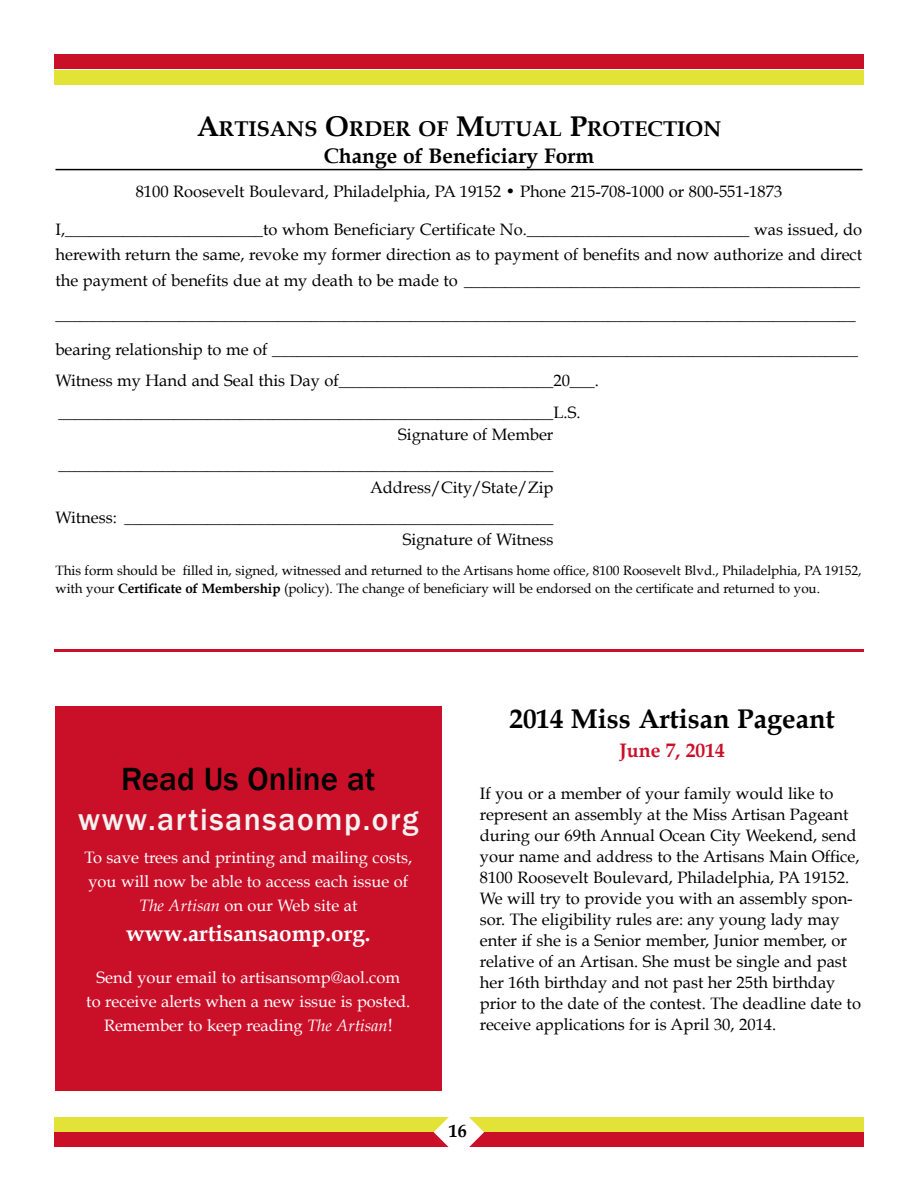
<style>
.page{position:relative;width:918px;height:1188px;background:#fff}
.page>*{position:absolute;margin:0;border:0;box-sizing:border-box;transform-origin:0 0}
.t1{font:500 33px "Franklin Gothic";color:#000}
.t2{font:500 31.5px "Franklin Gothic";letter-spacing:.05em;color:#f2f2f2}
.t3{font:700 27px "Book Antiqua";color:#000}
.t4{font:700 22.5px "Book Antiqua";color:#fff}
.t5{font:700 21.3px "Book Antiqua";color:#000}
.t6{font:700 21px "Book Antiqua";color:#000}
.t7{font:700 19.5px "Book Antiqua";color:#ca1029}
.t8{font:700 18px "Book Antiqua";color:#000}
.t9{font:16.5px/21px "Book Antiqua";color:#000}
.t10{font:16.5px/24px "Book Antiqua";color:#fff;text-align:center}
.t11{font:13.5px/18px "Book Antiqua";letter-spacing:-.005em;color:#000}
.s1{font-size:28.5px}
.s2{font-weight:700}
.s3{font-style:italic}
.s4{font-size:18px}
</style>
<div class="page">
<div style="left:54px;top:1117px;width:810px;height:15px;background:#e3e236"></div>
<div style="left:54px;top:1132px;width:810px;height:16px;background:#ca1029"></div>
<div style="left:54px;top:54px;width:810px;height:15px;background:#ca1029"></div>
<div style="left:54px;top:70px;width:810px;height:15px;background:#e3e236"></div>
<svg style="left:434px;top:1117px;width:50px;height:31px"></svg>
<div style="left:55px;top:706px;width:386px;height:385px;background:#ca1029"></div>
<hr style="left:54px;top:649px;width:810px;height:3px;background:#ca1029">
<hr style="left:56px;top:169px;width:806px;height:1px;background:#000">
<p class="t5" style="left:197px;top:116px;width:526px"><span class="s1">A</span>RTISANS <span class="s1">O</span>RDER OF <span class="s1">M</span>UTUAL <span class="s1">P</span>ROTECTION</p>
<p class="t6" style="left:324px;top:144px;width:272px">Change of Beneficiary Form</p>
<p class="t9" style="left:136px;top:182px;width:648px">8100 Roosevelt Boulevard, Philadelphia, PA 19152 • Phone 215-708-1000 or 800-551-1873</p>
<p class="t9" style="left:56px;top:217px;width:808px;line-height:25.5px;text-align:justify">I,________________________to whom Beneficiary Certificate No.___________________________ was issued, do herewith return the same, revoke my former direction as to payment of benefits and now authorize and direct the payment of benefits due at my death to be made to ________________________________________________</p>
<p class="t9" style="left:56px;top:298px;width:804px;line-height:34.5px">_________________________________________________________________________________________________ bearing relationship to me of _______________________________________________________________________</p>
<p class="t9" style="left:56px;top:365px;width:545px;line-height:31.5px">Witness my Hand and Seal this Day of__________________________20___. ____________________________________________________________L.S.</p>
<p class="t9" style="left:58px;top:420px;width:496px;line-height:30px;text-align:right">Signature of Member ____________________________________________________________</p>
<p class="t9" style="left:56px;top:473px;width:499px;line-height:30px;text-align:right">Address/City/State/Zip<br>Witness: ____________________________________________________</p>
<p class="t9" style="left:403px;top:530px;width:152px">Signature of Witness</p>
<p class="t11" style="left:55px;top:562px;width:808px">This form should be filled in, signed, witnessed and returned to the Artisans home office, 8100 Roosevelt Blvd., Philadelphia, PA 19152, with your <span class="s2">Certificate of Membership</span> (policy). The change of beneficiary will be endorsed on the certificate and returned to you.</p>
<h1 class="t1" style="left:121px;top:759px;width:256px">Read Us Online at</h1>
<h2 class="t2" style="left:78px;top:801px;width:342px">www.artisansaomp.org</h2>
<p class="t10" style="left:85px;top:846px;width:329px">To save trees and printing and mailing costs, you will now be able to access each issue of<br><span class="s3">The Artisan</span> on our Web site at</p>
<h3 class="t4" style="left:126px;top:920px;width:246px">www.artisansaomp.org.</h3>
<p class="t10" style="left:86px;top:966px;width:326px">Send your email to artisansomp@aol.com<br>to receive alerts when a new issue is posted.<br>Remember to keep reading <span class="s3">The Artisan</span><span class="s4">!</span></p>
<h3 class="t3" style="left:510px;top:703px;width:327px">2014 Miss Artisan Pageant</h3>
<p class="t7" style="left:619px;top:739px;width:107px">June 7, 2014</p>
<p class="t9" style="left:480px;top:783px;width:383px">If you or a member of your family would like to represent an assembly at the Miss Artisan Pageant during our 69th Annual Ocean City Weekend, send your name and address to the Artisans Main Office, 8100 Roosevelt Boulevard, Philadelphia, PA 19152.<br>We will try to provide you with an assembly spon&shy;sor. The eligibility rules are: any young lady may enter if she is a Senior member, Junior member, or relative of an Artisan. She must be single and past her 16th birthday and not past her 25th birthday prior to the date of the contest. The deadline date to receive applications for is April 30, 2014.</p>
<p class="t8" style="left:449px;top:1120px;width:19px">16</p>
</div>
